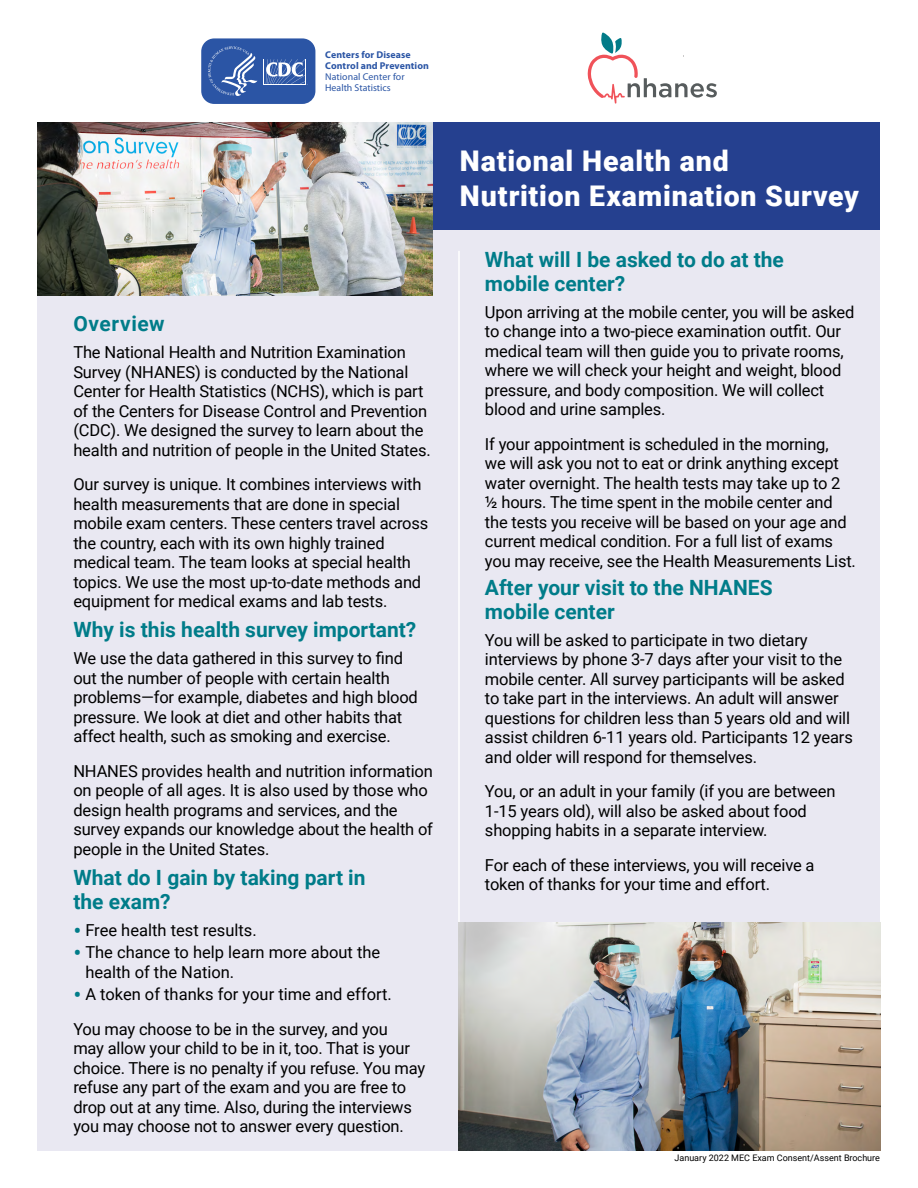
<style>
.page{position:relative;width:918px;height:1188px;background:#fff}
.page>*{position:absolute;margin:0;border:0;box-sizing:border-box;transform-origin:0 0}
.H1-Title{font:900 28.5px/34.5px "Roboto";letter-spacing:.03em;color:#fff}
.t1{font:700 21px/24px "Roboto";color:#007c89}
.t2{font:700 21px "Roboto";letter-spacing:.03em;color:#007c89}
.BodyText{font:16.5px/19.5px "Roboto";letter-spacing:-.01em;color:#000}
.t3{font:700 9.9px/10.9px "Myriad Pro";letter-spacing:.01em;color:#2b55a5}
.t4{font:9px "Roboto";color:#000}
.s1{font-weight:400}
.s2{font-size:24px;color:#007c89}
</style>
<div class="page">
<div style="left:38px;top:225px;width:842px;height:925px;background:#e9e8f2"></div>
<div style="left:38px;top:122px;width:842px;height:108px;background:#25408f"></div>
<svg style="left:201px;top:38px;width:114px;height:66px;background:#466bb0"></svg>
<svg style="left:588px;top:32px;width:129px;height:72px"></svg>
<img style="left:38px;top:122px;width:395px;height:173px">
<hr style="left:458px;top:251px;width:2px;height:672px;background:#fff">
<img style="left:458px;top:923px;width:422px;height:227px">
<p class="t3" style="left:325px;top:49px;width:105px">Centers for Disease<br>Control and Prevention<br><span class="s1">National Center for<br>Health Statistics</span></p>
<h2 class="t2" style="left:73px;top:309px;width:93px">Overview</h2>
<p class="BodyText" style="left:73px;top:342px;width:359px">The National Health and Nutrition Examination Survey (NHANES) is conducted by the National Center for Health Statistics (NCHS), which is part of the Centers for Disease Control and Prevention (CDC). We designed the survey to learn about the health and nutrition of people in the United States.</p>
<p class="BodyText" style="left:73px;top:474px;width:357px">Our survey is unique. It combines interviews with health measurements that are done in special mobile exam centers. These centers travel across the country, each with its own highly trained medical team. The team looks at special health topics. We use the most up-to-date methods and equipment for medical exams and lab tests.</p>
<h2 class="t1" style="left:73px;top:617px;width:345px">Why is this health survey important?</h2>
<p class="BodyText" style="left:73px;top:648px;width:346px">We use the data gathered in this survey to find out the number of people with certain health problems—for example, diabetes and high blood pressure. We look at diet and other habits that affect health, such as smoking and exercise.</p>
<p class="BodyText" style="left:73px;top:760px;width:361px">NHANES provides health and nutrition information on people of all ages. It is also used by those who design health programs and services, and the survey expands our knowledge about the health of people in the United States.</p>
<h2 class="t1" style="left:73px;top:864px;width:294px">What do I gain by taking part in the exam?</h2>
<p class="BodyText" style="left:73px;top:919px;width:185px"><span class="s2">•</span> Free health test results.</p>
<p class="BodyText" style="left:85px;top:942px;width:297px;text-indent:-12px"><span class="s2">•</span> The chance to help learn more about the health of the Nation.</p>
<p class="BodyText" style="left:73px;top:984px;width:320px"><span class="s2">•</span> A token of thanks for your time and effort.</p>
<p class="BodyText" style="left:73px;top:1018px;width:353px">You may choose to be in the survey, and you<br>may allow your child to be in it, too. That is your choice. There is no penalty if you refuse. You may refuse any part of the exam and you are free to drop out at any time. Also, during the interviews you may choose not to answer every question.</p>
<h1 class="H1-Title" style="left:460px;top:143px;width:401px">National Health and<br>Nutrition Examination Survey</h1>
<h2 class="t1" style="left:485px;top:246px;width:300px">What will I be asked to do at the mobile center?</h2>
<p class="BodyText" style="left:485px;top:301px;width:371px">Upon arriving at the mobile center, you will be asked to change into a two-piece examination outfit. Our medical team will then guide you to private rooms, where we will check your height and weight, blood pressure, and body composition. We will collect blood and urine samples.</p>
<p class="BodyText" style="left:485px;top:433px;width:372px">If your appointment is scheduled in the morning,<br>we will ask you not to eat or drink anything except water overnight. The health tests may take up to 2 ½ hours. The time spent in the mobile center and the tests you receive will be based on your age and current medical condition. For a full list of exams you may receive, see the Health Measurements List.</p>
<h2 class="t1" style="left:485px;top:575px;width:289px">After your visit to the NHANES mobile center</h2>
<p class="BodyText" style="left:485px;top:630px;width:369px">You will be asked to participate in two dietary interviews by phone 3-7 days after your visit to the mobile center. All survey participants will be asked to take part in the interviews. An adult will answer questions for children less than 5 years old and will assist children 6-11 years old. Participants 12 years and older will respond for themselves.</p>
<p class="BodyText" style="left:485px;top:781px;width:352px">You, or an adult in your family (if you are between<br>1-15 years old), will also be asked about food shopping habits in a separate interview.</p>
<p class="BodyText" style="left:485px;top:855px;width:331px">For each of these interviews, you will receive a token of thanks for your time and effort.</p>
<p class="t4" style="left:675px;top:1151px;width:207px">January 2022 MEC Exam Consent/Assent Brochure</p>
</div>
